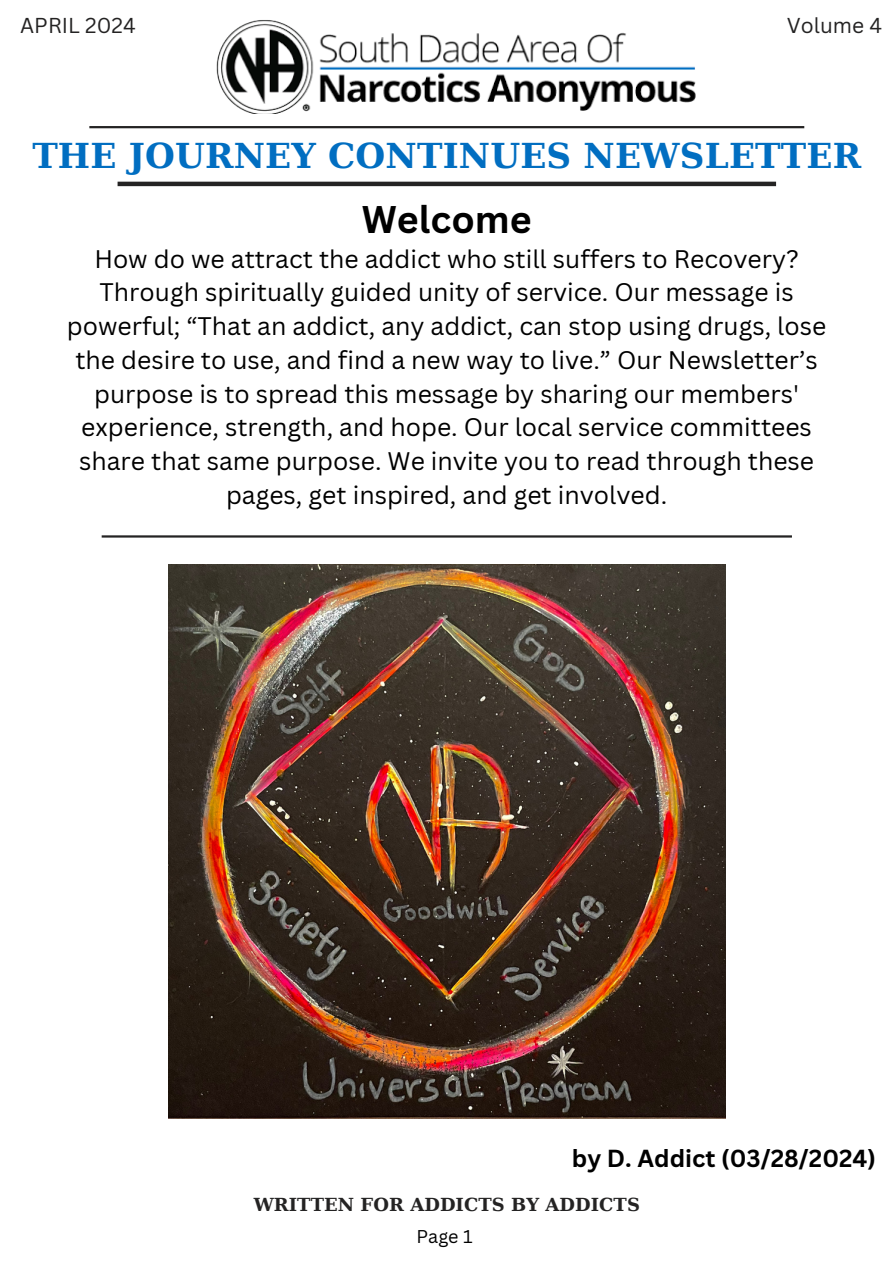
<style>
.page{position:relative;width:894px;height:1264px;background:#fff}
.page>*{position:absolute;margin:0;border:0;box-sizing:border-box;transform-origin:0 0}
.t1{font:700 37.5px "Canva Sans";color:#000}
.t2{font:700 34.2px "DejaVu Serif";letter-spacing:.005em;color:#016ec1}
.t3{font:24.75px/33.8px "Canva Sans";color:#000;text-align:center}
.t4{font:700 24px "Canva Sans";color:#000}
.t5{font:21px "Canva Sans";color:#242323}
.t6{font:18px "Canva Sans";color:#000}
.t7{font:700 17.85px "DejaVu Serif";letter-spacing:.005em;color:#242323}
</style>
<div class="page">
<hr style="left:89px;top:126px;width:715px;height:2px;background:#242323">
<hr style="left:102px;top:535px;width:689px;height:2px;background:#242323">
<img style="left:217px;top:20px;width:479px;height:94px">
<hr style="left:117px;top:182px;width:658px;height:4px;background:#242323">
<img style="left:169px;top:565px;width:555px;height:553px">
<h4 class="t5" style="left:20px;top:11px;width:117px">APRIL 2024</h4>
<p class="t5" style="left:786px;top:11px;width:97px">Volume 4</p>
<h2 class="t2" style="left:32px;top:136px;width:830px">THE JOURNEY CONTINUES NEWSLETTER</h2>
<p class="t1" style="left:362px;top:193px;width:171px">Welcome</p>
<h6 class="t3" style="left:67px;top:241px;width:760px">How do we attract the addict who still suffers to Recovery?<br>Through spiritually guided unity of service. Our message is powerful; “That an addict, any addict, can stop using drugs, lose the desire to use, and find a new way to live.” Our Newsletter’s purpose is to spread this message by sharing our members' experience, strength, and hope. Our local service committees share that same purpose. We invite you to read through these pages, get inspired, and get involved.</h6>
<p class="t4" style="left:571px;top:1141px;width:305px">by D. Addict (03/28/2024)</p>
<h1 class="t7" style="left:253px;top:1194px;width:387px">WRITTEN FOR ADDICTS BY ADDICTS</h1>
<h3 class="t6" style="left:416px;top:1223px;width:57px">Page 1</h3>
</div>
